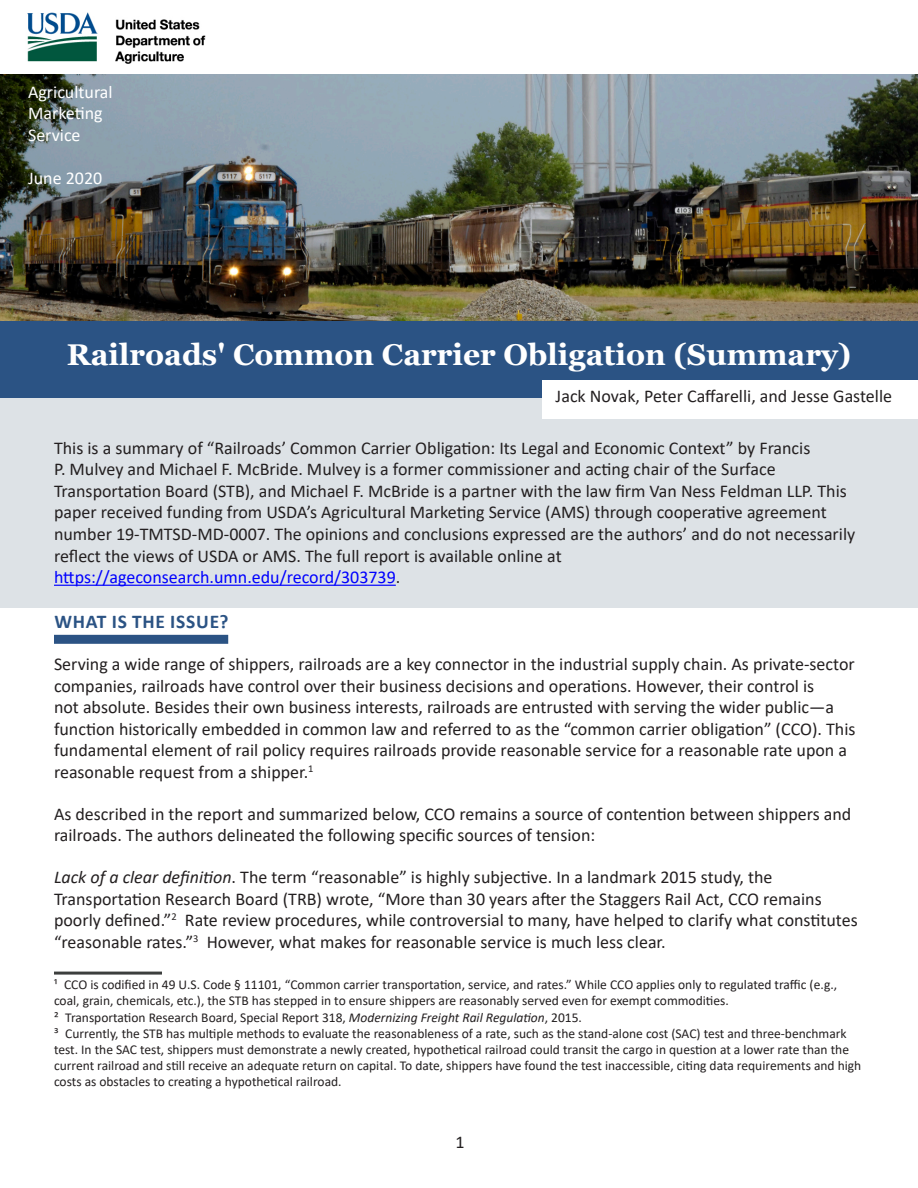
<style>
.page{position:relative;width:918px;height:1188px;background:#fff}
.page>*{position:absolute;margin:0;border:0;box-sizing:border-box;transform-origin:0 0}
.Heading_1{font:700 30px "Georgia";color:#fff}
.Heading_2{font:700 19.5px "Calibri";letter-spacing:.04em;color:#2b5384}
.Intro_paragraph{font:18px/21.6px "Calibri";color:#231f20}
.Intro_paragraph-2{font:18px "Calibri";color:#00f}
.AMS_and_date{font:18px "Calibri";color:#fff}
.footnotes{font:13.5px/16.2px "Calibri";color:#231f20}
.s1{color:#231f20}
.s2{font-style:italic}
</style>
<div class="page">
<img style="left:27px;top:12px;width:179px;height:52px">
<img style="left:0;top:75px;width:918px;height:247px">
<div style="left:0;top:322px;width:918px;height:104px;background:#2b5384"></div>
<div style="left:54px;top:635px;width:174px;height:9px;background:#2b5384"></div>
<hr style="left:54px;top:972px;width:108px;height:3px;background:#3c3e3d">
<div style="left:0;top:398px;width:918px;height:59px;background:#dde2e6"></div>
<div style="left:0;top:420px;width:918px;height:166px;background:#dde2e6"></div>
<div style="left:0;top:549px;width:918px;height:59px;background:#dde2e6"></div>
<hr style="left:54px;top:585px;width:342px;height:1px;background:#00f">
<div style="left:542px;top:380px;width:376px;height:38px;background:#fff"></div>
<p class="AMS_and_date" style="left:28px;top:79px;width:86px">Agricultural</p>
<p class="AMS_and_date" style="left:28px;top:101px;width:76px">Marketing</p>
<p class="AMS_and_date" style="left:28px;top:123px;width:54px">Service</p>
<p class="AMS_and_date" style="left:28px;top:166px;width:76px">June 2020</p>
<h1 class="Heading_1" style="left:67px;top:335px;width:786px">Railroads' Common Carrier Obligation (Summary)</h1>
<p class="Intro_paragraph" style="left:556px;top:385px;width:338px">Jack Novak, Peter Caffarelli, and Jesse Gastelle</p>
<p class="Intro_paragraph" style="left:54px;top:436px;width:803px">This is a summary of “Railroads’ Common Carrier Obligation: Its Legal and Economic Context” by Francis<br>P. Mulvey and Michael F. McBride. Mulvey is a former commissioner and acting chair of the Surface Transportation Board (STB), and Michael F. McBride is a partner with the law firm Van Ness Feldman LLP. This paper received funding from USDA’s Agricultural Marketing Service (AMS) through cooperative agreement number 19‐TMTSD‐MD‐0007. The opinions and conclusions expressed are the authors’ and do not necessarily reflect the views of USDA or AMS. The full report is available online at</p>
<p class="Intro_paragraph-2" style="left:54px;top:565px;width:348px">https://ageconsearch.umn.edu/record/303739<span class="s1">.</span></p>
<h2 class="Heading_2" style="left:54px;top:608px;width:176px">WHAT IS THE ISSUE?</h2>
<p class="Intro_paragraph" style="left:54px;top:653px;width:803px">Serving a wide range of shippers, railroads are a key connector in the industrial supply chain. As private-sector companies, railroads have control over their business decisions and operations. However, their control is<br>not absolute. Besides their own business interests, railroads are entrusted with serving the wider public—a function historically embedded in common law and referred to as the “common carrier obligation” (CCO). This fundamental element of rail policy requires railroads provide reasonable service for a reasonable rate upon a reasonable request from a shipper.<sup>1</sup></p>
<p class="Intro_paragraph" style="left:54px;top:803px;width:799px">As described in the report and summarized below, CCO remains a source of contention between shippers and railroads. The authors delineated the following specific sources of tension:</p>
<p class="Intro_paragraph" style="left:54px;top:866px;width:805px"><span class="s2">Lack of a clear definition</span>. The term “reasonable” is highly subjective. In a landmark 2015 study, the Transportation Research Board (TRB) wrote, “More than 30 years after the Staggers Rail Act, CCO remains poorly defined.”<sup>2</sup> Rate review procedures, while controversial to many, have helped to clarify what constitutes “reasonable rates.”<sup>3</sup> However, what makes for reasonable service is much less clear.</p>
<p class="footnotes" style="left:54px;top:976px;width:785px">¹ CCO is codified in 49 U.S. Code § 11101, “Common carrier transportation, service, and rates.” While CCO applies only to regulated traffic (e.g., coal, grain, chemicals, etc.), the STB has stepped in to ensure shippers are reasonably served even for exempt commodities.</p>
<p class="footnotes" style="left:54px;top:1009px;width:529px">² Transportation Research Board, Special Report 318, <span class="s2">Modernizing Freight Rail Regulation</span>, 2015.</p>
<p class="footnotes" style="left:54px;top:1025px;width:809px">³ Currently, the STB has multiple methods to evaluate the reasonableness of a rate, such as the stand-alone cost (SAC) test and three-benchmark test. In the SAC test, shippers must demonstrate a newly created, hypothetical railroad could transit the cargo in question at a lower rate than the current railroad and still receive an adequate return on capital. To date, shippers have found the test inaccessible, citing data requirements and high costs as obstacles to creating a hypothetical railroad.</p>
<p class="Intro_paragraph" style="left:456px;top:1130px;width:11px">1</p>
</div>
